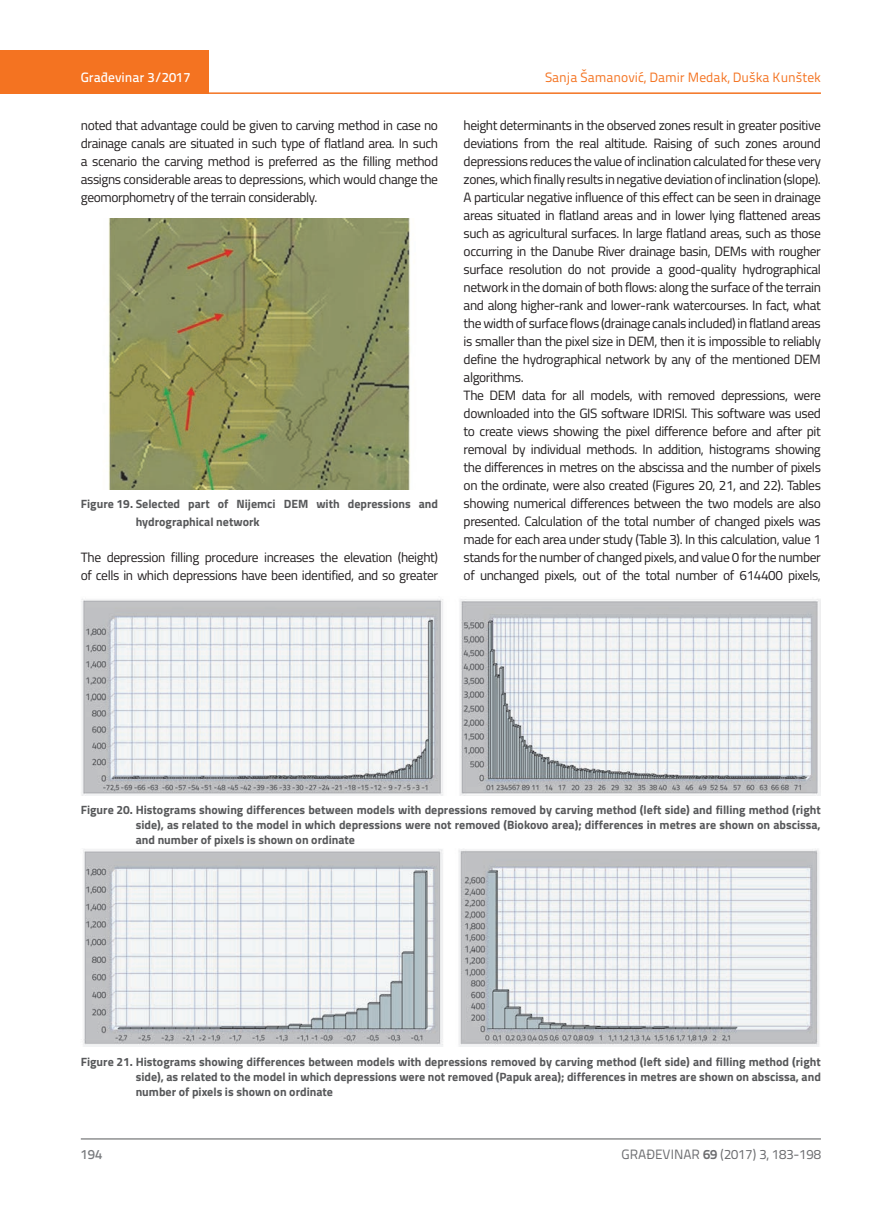
<style>
.page{position:relative;width:872px;height:1212px;background:#fff}
.page>*{position:absolute;margin:0;border:0;box-sizing:border-box;transform-origin:0 0}
.t1{font:13.5px/18px "Titillium";letter-spacing:-.03em;color:#231f20}
.t2{font:13.5px "Titillium Text 22 L";color:#f47321}
.t3{font:13.5px "Titillium Text 22 L";color:#6c6d70}
.t4{font:500 13.5px "Titillium Text 22 L";color:#fff}
.t5{font:500 13.5px "Titillium Text 22 L";color:#787a7d}
.t6{font:700 12px/15px "Titillium";color:#57585a;text-align:justify}
.s1{font-weight:700}
</style>
<div class="page">
<div style="left:0;top:50px;width:208px;height:44px;background:#f47321"></div>
<hr style="left:0;top:92px;width:821px;height:2px;background:#f47321">
<hr style="left:81px;top:1139px;width:740px;height:1px;background:#57585a">
<img style="left:81px;top:599px;width:740px;height:196px">
<img style="left:83px;top:849px;width:736px;height:197px">
<img style="left:108px;top:218px;width:303px;height:272px">
<p class="t4" style="left:81px;top:67px;width:111px">Građevinar 3/2017</p>
<p class="t1" style="left:81px;top:115px;width:359px;text-align:justify">noted that advantage could be given to carving method in case no drainage canals are situated in such type of flatland area. In such a scenario the carving method is preferred as the filling method assigns considerable areas to depressions, which would change the geomorphometry of the terrain considerably.</p>
<p class="t6" style="left:136px;top:494px;width:304px;line-height:18px;text-indent:-55px">Figure 19. Selected part of Nijemci DEM with depressions and hydrographical network</p>
<p class="t1" style="left:81px;top:547px;width:359px">The depression filling procedure increases the elevation (height) of cells in which depressions have been identified, and so greater</p>
<p class="t2" style="left:545px;top:68px;width:277px">Sanja Šamanović, Damir Medak, Duška Kunštek</p>
<p class="t1" style="left:463px;top:115px;width:359px">height determinants in the observed zones result in greater positive deviations from the real altitude. Raising of such zones around depressions reduces the value of inclination calculated for these very zones, which finally results in negative deviation of inclination (slope).<br>A particular negative influence of this effect can be seen in drainage areas situated in flatland areas and in lower lying flattened areas such as agricultural surfaces. In large flatland areas, such as those occurring in the Danube River drainage basin, DEMs with rougher surface resolution do not provide a good-quality hydrographical network in the domain of both flows: along the surface of the terrain and along higher-rank and lower-rank watercourses. In fact, what the width of surface flows (drainage canals included) in flatland areas is smaller than the pixel size in DEM, then it is impossible to reliably define the hydrographical network by any of the mentioned DEM algorithms.<br>The DEM data for all models, with removed depressions, were downloaded into the GIS software IDRISI. This software was used to create views showing the pixel difference before and after pit removal by individual methods. In addition, histograms showing the differences in metres on the abscissa and the number of pixels on the ordinate, were also created (Figures 20, 21, and 22). Tables showing numerical differences between the two models are also presented. Calculation of the total number of changed pixels was made for each area under study (Table 3). In this calculation, value 1 stands for the number of changed pixels, and value 0 for the number of unchanged pixels, out of the total number of 614400 pixels,</p>
<p class="t6" style="left:136px;top:802px;width:686px;text-indent:-55px">Figure 20. Histograms showing differences between models with depressions removed by carving method (left side) and filling method (right side), as related to the model in which depressions were not removed (Biokovo area); differences in metres are shown on abscissa, and number of pixels is shown on ordinate</p>
<p class="t6" style="left:136px;top:1054px;width:687px;text-indent:-55px">Figure 21. Histograms showing differences between models with depressions removed by carving method (left side) and filling method (right side), as related to the model in which depressions were not removed (Papuk area); differences in metres are shown on abscissa, and number of pixels is shown on ordinate</p>
<p class="t5" style="left:81px;top:1144px;width:23px">194</p>
<p class="t3" style="left:621px;top:1144px;width:201px">GRAĐEVINAR <span class="s1">69</span> (2017) 3, 183-198</p>
</div>
